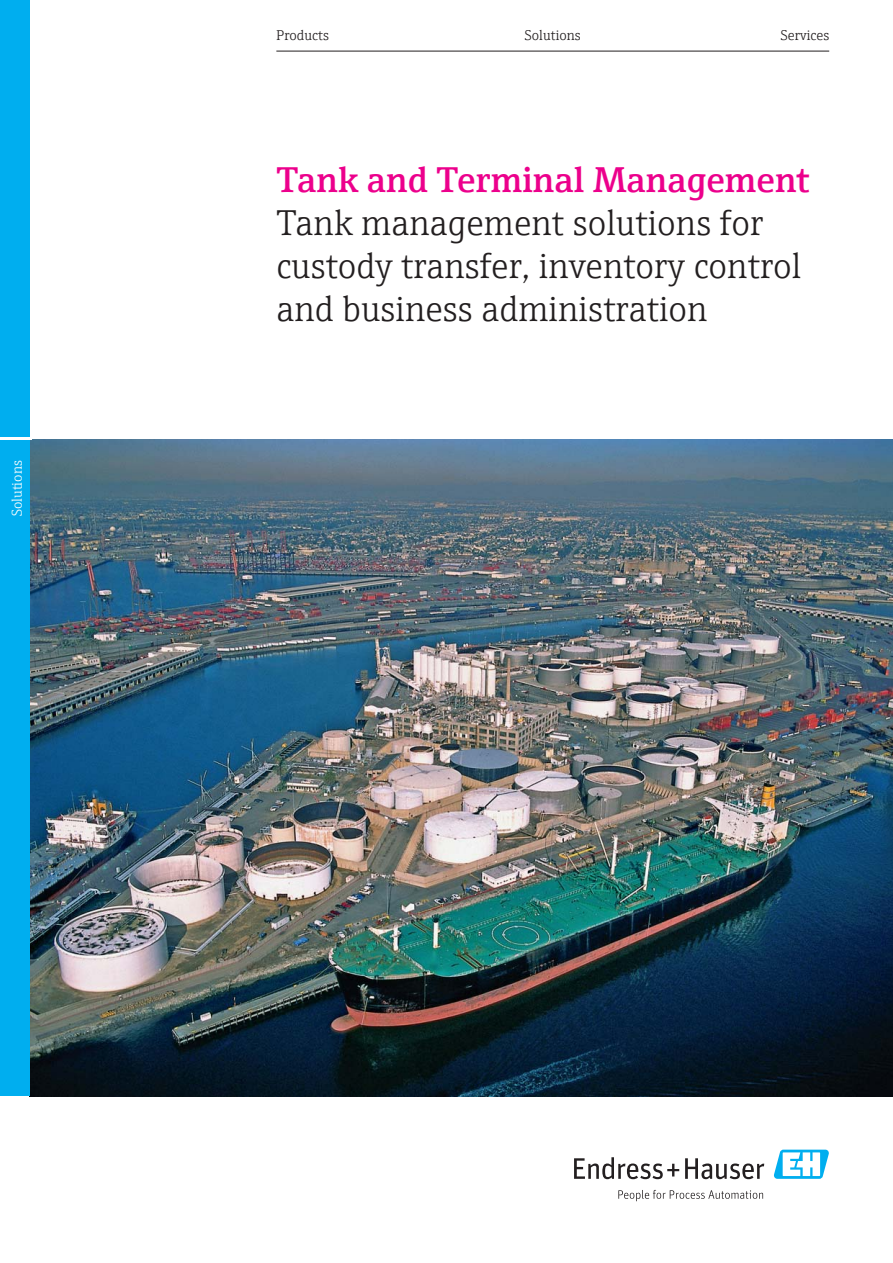
<style>
.page{position:relative;width:893px;height:1263px;background:#fff}
.page>*{position:absolute;margin:0;border:0;box-sizing:border-box;transform-origin:0 0}
.t1{font:300 36px/43.2px "E+H Serif";color:#231f20}
.t2{font:600 36px "E+H Serif";color:#ec008c}
.t3{font:300 14.25px "E+H Serif";color:#231f20}
.t4{font:300 14.25px "E+H Serif";color:#fff}
</style>
<div class="page">
<img style="left:30px;top:439px;width:863px;height:657px">
<div style="left:0;top:0;width:30px;height:1096px;background:#00aeef"></div>
<hr style="left:0;top:437px;width:32px;height:2px;background:#fff">
<svg style="left:574px;top:1157px;width:105px;height:22px"></svg>
<svg style="left:685px;top:1158px;width:79px;height:21px"></svg>
<svg style="left:618px;top:1190px;width:145px;height:11px"></svg>
<svg style="left:774px;top:1150px;width:55px;height:29px"></svg>
<hr style="left:276px;top:51px;width:553px;height:1px;background:#231f20">
<p class="t4" style="left:8px;top:516px;width:57px;rotate:-90deg">Solutions</p>
<p class="t3" style="left:276px;top:26px;width:54px">Products</p>
<p class="t3" style="left:525px;top:26px;width:57px">Solutions</p>
<p class="t3" style="left:781px;top:26px;width:50px">Services</p>
<p class="t2" style="left:276px;top:157px;width:535px">Tank and Terminal Management</p>
<p class="t1" style="left:276px;top:201px;width:526px">Tank management solutions for custody transfer, inventory control and business administration</p>
</div>
